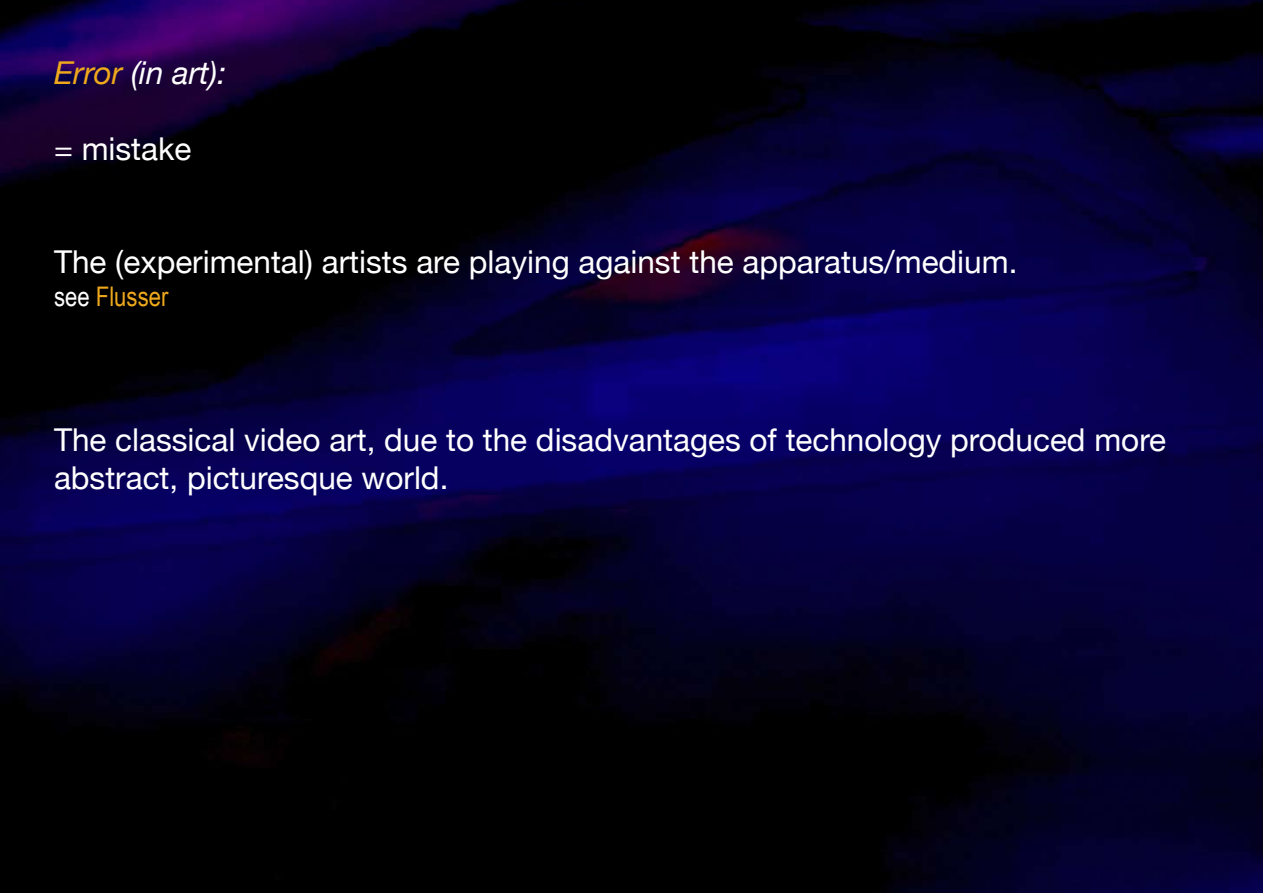
<style>
.page{position:relative;width:1263px;height:893px;background:#fff}
.page>*{position:absolute;margin:0;border:0;box-sizing:border-box;transform-origin:0 0}
.t1{font:31.5px/37.8px "Helvetica Neue";color:#fff}
.t2{font:italic 31.5px "Helvetica Neue";color:#fff}
.t3{font:27px "Arial Narrow";color:#eea81c}
.s1{color:#eea81c}
.s2{color:#fff}
</style>
<div class="page">
<img style="left:0;top:0;width:1263px;height:893px">
<p class="t2" style="left:54px;top:50px;width:174px"><span class="s1">Error</span> (in art):</p>
<p class="t1" style="left:54px;top:131px;width:139px">= mistake</p>
<p class="t1" style="left:54px;top:245px;width:965px">The (experimental) artists are playing against the apparatus/medium.</p>
<p class="t3" style="left:54px;top:276px;width:116px"><span class="s2">see</span> Flusser</p>
<p class="t1" style="left:54px;top:423px;width:1114px">The classical video art, due to the disadvantages of technology produced more abstract, picturesque world.</p>
</div>
